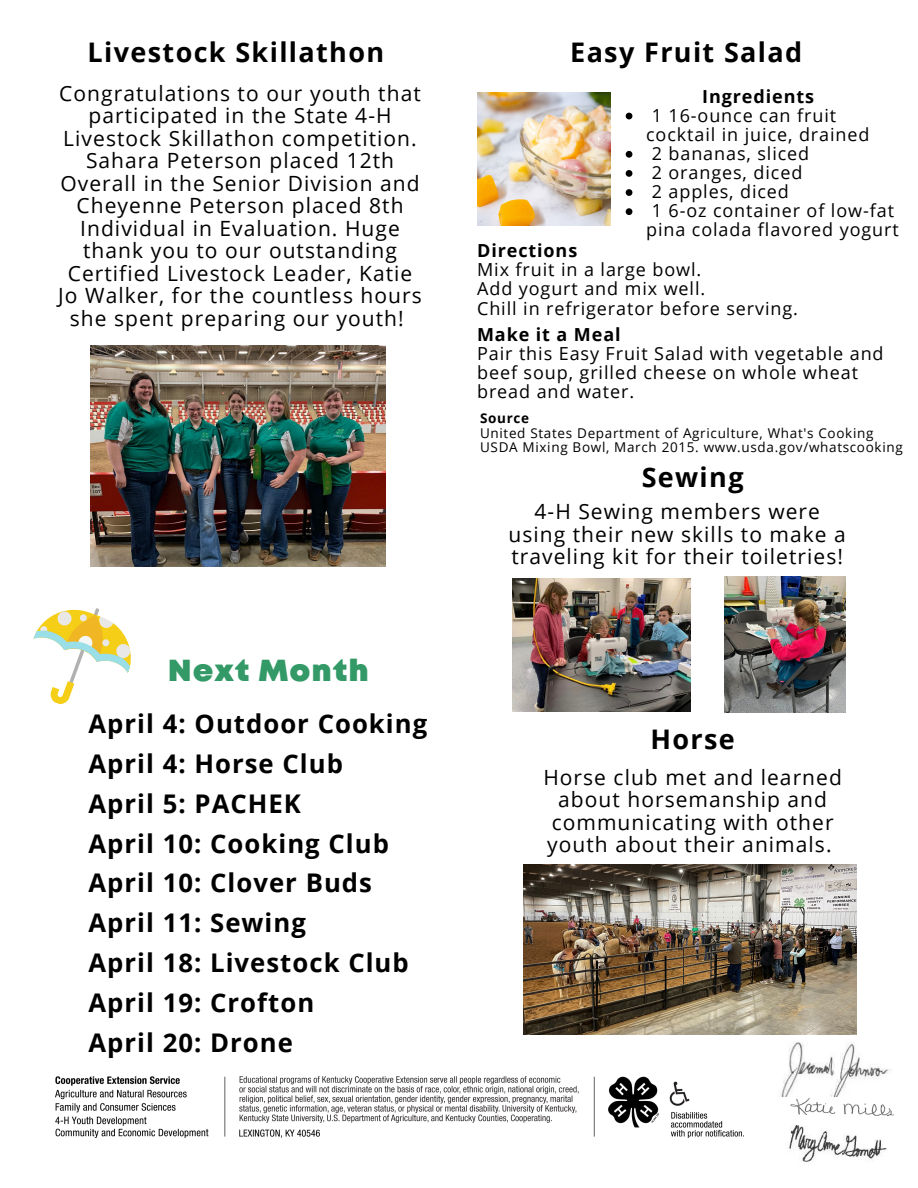
<style>
.page{position:relative;width:918px;height:1188px;background:#fff}
.page>*{position:absolute;margin:0;border:0;box-sizing:border-box;transform-origin:0 0}
.t1{font:900 30.45px "Mont";letter-spacing:.05em;color:#396}
.t2{font:700 27px "Open Sans";letter-spacing:.05em;color:#000}
.t3{font:700 25.65px/39.9px "Open Sans";letter-spacing:.04em;color:#000}
.t4{font:21px/22.5px "Open Sans";letter-spacing:.05em;color:#000;text-align:center}
.t5{font:18px/19.2px "Open Sans";letter-spacing:.05em;color:#000}
.t6{font:700 18px "Open Sans";letter-spacing:.05em;color:#000}
.t7{font:13.5px/14.7px "Open Sans";letter-spacing:.05em;color:#000}
.t8{font:700 13.5px "Open Sans";letter-spacing:.05em;color:#000}
</style>
<div class="page">
<img style="left:55px;top:1076px;width:689px;height:62px">
<img style="left:789px;top:1125px;width:98px;height:37px">
<img style="left:780px;top:1042px;width:111px;height:56px">
<img style="left:790px;top:1098px;width:104px;height:18px">
<svg style="left:33px;top:608px;width:98px;height:96px"></svg>
<img style="left:513px;top:579px;width:178px;height:132px">
<img style="left:725px;top:577px;width:120px;height:136px">
<img style="left:524px;top:864px;width:333px;height:170px">
<img style="left:90px;top:346px;width:295px;height:220px">
<img style="left:477px;top:92px;width:134px;height:134px">
<svg style="left:626px;top:113px;width:6px;height:6px"></svg>
<svg style="left:626px;top:151px;width:6px;height:7px"></svg>
<svg style="left:626px;top:170px;width:6px;height:7px"></svg>
<svg style="left:626px;top:189px;width:6px;height:7px"></svg>
<svg style="left:626px;top:208px;width:6px;height:7px"></svg>
<p class="t2" style="left:88px;top:33px;width:298px">Livestock Skillathon</p>
<p class="t4" style="left:58px;top:82px;width:365px">Congratulations to our youth that participated in the State 4-H<br>Livestock Skillathon competition.<br>Sahara Peterson placed 12th<br>Overall in the Senior Division and<br>Cheyenne Peterson placed 8th<br>Individual in Evaluation. Huge thank you to our outstanding<br>Certified Livestock Leader, Katie<br>Jo Walker, for the countless hours she spent preparing our youth!</p>
<h1 class="t1" style="left:168px;top:659px;width:202px">Next Month</h1>
<p class="t3" style="left:89px;top:703px;width:340px">April 4: Outdoor Cooking<br>April 4: Horse Club<br>April 5: PACHEK<br>April 10: Cooking Club<br>April 10: Clover Buds<br>April 11: Sewing<br>April 18: Livestock Club<br>April 19: Crofton<br>April 20: Drone</p>
<p class="t2" style="left:570px;top:33px;width:234px">Easy Fruit Salad</p>
<p class="t5" style="left:652px;top:105px;width:186px">1 16-ounce can fruit</p>
<p class="t5" style="left:646px;top:124px;width:225px">cocktail in juice, drained</p>
<p class="t5" style="left:652px;top:143px;width:159px">2 bananas, sliced</p>
<p class="t5" style="left:652px;top:162px;width:152px">2 oranges, diced</p>
<p class="t5" style="left:652px;top:182px;width:139px">2 apples, diced</p>
<p class="t5" style="left:652px;top:201px;width:244px">1 6-oz container of low-fat</p>
<p class="t5" style="left:646px;top:220px;width:254px">pina colada flavored yogurt</p>
<p class="t6" style="left:702px;top:83px;width:113px">Ingredients</p>
<p class="t6" style="left:477px;top:238px;width:102px">Directions</p>
<p class="t5" style="left:477px;top:260px;width:322px">Mix fruit in a large bowl.<br>Add yogurt and mix well.<br>Chill in refrigerator before serving.</p>
<p class="t6" style="left:477px;top:321px;width:145px">Make it a Meal</p>
<p class="t5" style="left:477px;top:343px;width:408px">Pair this Easy Fruit Salad with vegetable and beef soup, grilled cheese on whole wheat bread and water.</p>
<p class="t8" style="left:480px;top:408px;width:51px">Source</p>
<p class="t7" style="left:480px;top:425px;width:424px">United States Department of Agriculture, What's Cooking<br>USDA Mixing Bowl, March 2015. www.usda.gov/whatscooking</p>
<p class="t2" style="left:642px;top:458px;width:103px">Sewing</p>
<p class="t4" style="left:509px;top:500px;width:339px">4-H Sewing members were using their new skills to make a traveling kit for their toiletries!</p>
<p class="t2" style="left:650px;top:720px;width:86px">Horse</p>
<p class="t4" style="left:543px;top:765px;width:300px">Horse club met and learned about horsemanship and communicating with other youth about their animals.</p>
</div>
